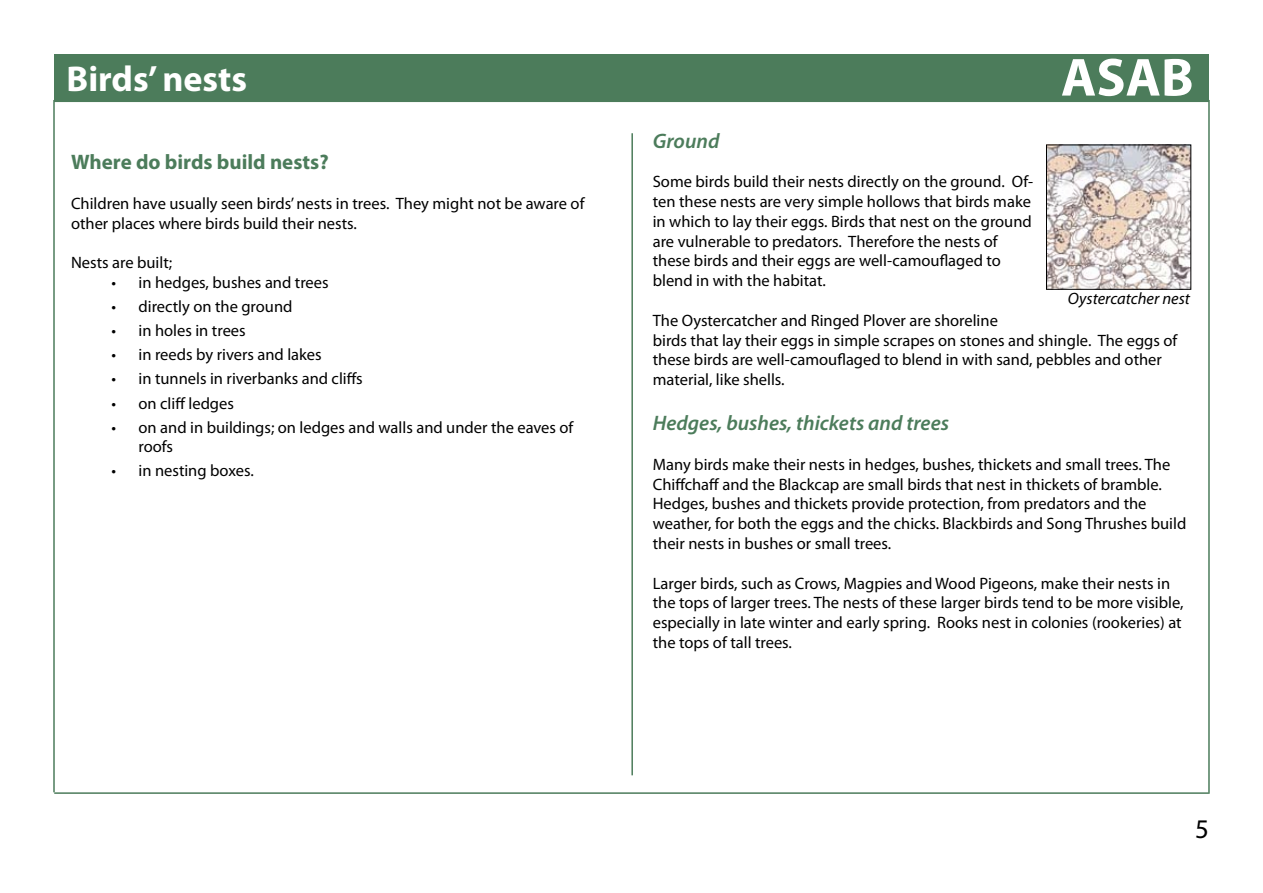
<style>
.page{position:relative;width:1263px;height:893px;background:#fff}
.page>*{position:absolute;margin:0;border:0;box-sizing:border-box;transform-origin:0 0}
.t1{font:700 54px "Myriad Pro";color:#fff}
.t2{font:700 36px "Myriad Pro";color:#fff}
.t3{font:27px "Myriad Pro";color:#000}
.t4{font:italic 600 21px "Myriad Pro";color:#4c7c5b}
.t5{font:700 21px "Myriad Pro";color:#4c7c5b}
.t6{font:16.5px/19.8px "Myriad Pro";color:#000}
.t7{font:italic 16.5px "Myriad Pro";color:#000}
</style>
<div class="page">
<div style="left:55px;top:55px;width:1153px;height:46px;background:#4c7c5b"></div>
<div style="left:54px;top:54px;width:1155px;height:48px;border:2px solid #4c7c5b"></div>
<hr style="left:55px;top:792px;width:1153px;height:2px;background:#4c7c5b">
<hr style="left:53px;top:100px;width:2px;height:692px;background:#4c7c5b">
<hr style="left:1208px;top:100px;width:2px;height:694px;background:#4c7c5b">
<hr style="left:631px;top:133px;width:2px;height:642px;background:#4c7c5b">
<img style="left:1048px;top:147px;width:141px;height:141px">
<div style="left:1046px;top:145px;width:145px;height:145px;border:1px solid #000"></div>
<h2 class="t2" style="left:67px;top:55px;width:182px">Birds’ nests</h2>
<h1 class="t1" style="left:1061px;top:42px;width:134px">ASAB</h1>
<p class="t5" style="left:71px;top:149px;width:259px">Where do birds build nests?</p>
<p class="t6" style="left:71px;top:193px;width:515px">Children have usually seen birds’nests in trees. They might not be aware of other places where birds build their nests.</p>
<p class="t6" style="left:71px;top:253px;width:103px">Nests are built;</p>
<p class="t6" style="left:112px;top:272px;width:219px">• in hedges, bushes and trees</p>
<p class="t6" style="left:112px;top:297px;width:182px">• directly on the ground</p>
<p class="t6" style="left:112px;top:321px;width:136px">• in holes in trees</p>
<p class="t6" style="left:112px;top:345px;width:212px">• in reeds by rivers and lakes</p>
<p class="t6" style="left:112px;top:369px;width:253px">• in tunnels in riverbanks and cliffs</p>
<p class="t6" style="left:112px;top:393px;width:124px">• on cliff ledges</p>
<p class="t6" style="left:139px;top:417px;width:436px;text-indent:-27px">• on and in buildings; on ledges and walls and under the eaves of roofs</p>
<p class="t6" style="left:112px;top:461px;width:144px">• in nesting boxes.</p>
<p class="t4" style="left:653px;top:127px;width:68px">Ground</p>
<p class="t6" style="left:653px;top:171px;width:382px">Some birds build their nests directly on the ground. Of&shy;ten these nests are very simple hollows that birds make in which to lay their eggs. Birds that nest on the ground are vulnerable to predators. Therefore the nests of these birds and their eggs are well-camouflaged to blend in with the habitat.</p>
<p class="t6" style="left:653px;top:310px;width:526px">The Oystercatcher and Ringed Plover are shoreline<br>birds that lay their eggs in simple scrapes on stones and shingle. The eggs of these birds are well-camouflaged to blend in with sand, pebbles and other material, like shells.</p>
<p class="t4" style="left:653px;top:410px;width:298px">Hedges, bushes, thickets and trees</p>
<p class="t6" style="left:653px;top:454px;width:535px">Many birds make their nests in hedges, bushes, thickets and small trees. The Chiffchaff and the Blackcap are small birds that nest in thickets of bramble.<br>Hedges, bushes and thickets provide protection, from predators and the weather, for both the eggs and the chicks. Blackbirds and Song Thrushes build their nests in bushes or small trees.</p>
<p class="t6" style="left:653px;top:573px;width:532px">Larger birds, such as Crows, Magpies and Wood Pigeons, make their nests in the tops of larger trees. The nests of these larger birds tend to be more visible, especially in late winter and early spring. Rooks nest in colonies (rookeries) at the tops of tall trees.</p>
<p class="t7" style="left:1068px;top:289px;width:124px">Oystercatcher nest</p>
<h3 class="t3" style="left:1195px;top:812px;width:15px">5</h3>
</div>
